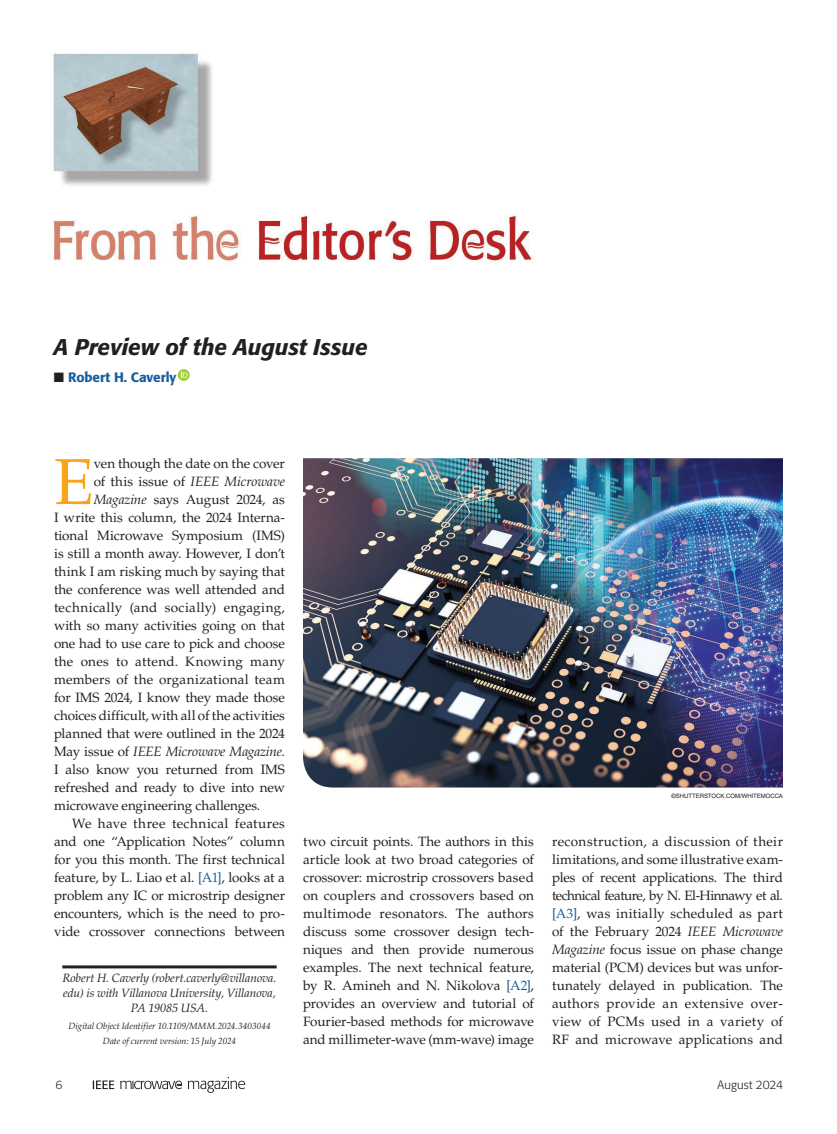
<style>
.page{position:relative;width:837px;height:1134px;background:#fff}
.page>*{position:absolute;margin:0;border:0;box-sizing:border-box;transform-origin:0 0}
.t1{font:64.95px "Palatino LT Std";color:#f9a51b}
.t2{font:italic 500 22.5px "Formata";letter-spacing:-.005em;color:#231f20}
.t3{font:13.5px/18px "Palatino LT Std";color:#231f20;text-align:justify}
.t4{font:13.5px "Palatino LT Std";letter-spacing:.025em;color:#231f20}
.t5{font:italic 13.5px "Palatino LT Std";letter-spacing:-.015em;color:#231f20}
.t6{font:13.5px "Palatino LT Std";letter-spacing:-.02em;color:#231f20}
.t7{font:13.5px "Palatino LT Std";letter-spacing:.03em;color:#231f20}
.t8{font:13.5px "Palatino LT Std";letter-spacing:.02em;color:#231f20}
.t9{font:500 13.5px "Formata";letter-spacing:-.005em;color:#175d9e}
.t10{font:italic 12px/15px "Palatino LT Std";letter-spacing:-.005em;color:#231f20;text-align:center}
.t11{font:300 12px "Formata";letter-spacing:.01em;color:#231f20}
.t12{font:italic 9px/15px "Palatino LT Std";color:#231f20;text-align:center}
.t13{font:6px "Helvetica LT Std";color:#231f20}
.s1{color:#231f20}
.s2{font-style:italic}
.s3{font-style:normal}
.s4{color:#175d9e}
</style>
<div class="page">
<svg style="left:120px;top:1081px;width:62px;height:8px"></svg>
<svg style="left:93px;top:1081px;width:21px;height:8px"></svg>
<svg style="left:188px;top:1077px;width:57px;height:16px"></svg>
<img style="left:53px;top:53px;width:482px;height:210px">
<div style="left:178px;top:369px;width:12px;height:12px;background:#a5ce3a;border-radius:50%"></div>
<svg style="left:181px;top:371px;width:7px;height:7px"></svg>
<img style="left:303px;top:458px;width:480px;height:330px">
<hr style="left:62px;top:965px;width:215px;height:3px;background:#231f20">
<p class="t2" style="left:54px;top:334px;width:315px">A Preview of the August Issue</p>
<p class="t9" style="left:54px;top:369px;width:124px"><span class="s1">■</span> Robert H. Caverly</p>
<p class="t1" style="left:54px;top:444px;width:41px">E</p>
<p class="t3" style="left:94px;top:455px;width:193px">ven though the date on the cover</p>
<p class="t3" style="left:94px;top:473px;width:193px">of this issue of <span class="s2">IEEE Microwave</span></p>
<p class="t3" style="left:94px;top:491px;width:193px"><span class="s2">Magazine</span> says August 2024, as</p>
<p class="t3" style="left:54px;top:509px;width:232px">I write this column, the 2024 Interna-</p>
<p class="t3" style="left:54px;top:527px;width:232px">tional Microwave Symposium (IMS)</p>
<p class="t3" style="left:54px;top:545px;width:233px">is still a month away. However, I don’t</p>
<p class="t3" style="left:54px;top:563px;width:232px">think I am risking much by saying that</p>
<p class="t3" style="left:54px;top:581px;width:233px">the conference was well attended and</p>
<p class="t4" style="left:54px;top:599px;width:233px">technically (and socially) engaging,</p>
<p class="t3" style="left:54px;top:617px;width:232px">with so many activities going on that</p>
<p class="t3" style="left:54px;top:635px;width:233px">one had to use care to pick and choose</p>
<p class="t8" style="left:54px;top:653px;width:233px">the ones to attend. Knowing many</p>
<p class="t3" style="left:54px;top:671px;width:233px">members of the organizational team</p>
<p class="t6" style="left:54px;top:689px;width:232px">for IMS 2024, I know they made those</p>
<p class="t3" style="left:54px;top:707px;width:233px">choices difficult, with all of the activities</p>
<p class="t3" style="left:54px;top:725px;width:233px">planned that were outlined in the 2024</p>
<p class="t5" style="left:54px;top:744px;width:232px"><span class="s3">May issue of</span> IEEE Microwave Magazine<span class="s3">.</span></p>
<p class="t3" style="left:54px;top:761px;width:232px">I also know you returned from IMS</p>
<p class="t3" style="left:54px;top:779px;width:232px">refreshed and ready to dive into new</p>
<p class="t3" style="left:54px;top:797px;width:208px">microwave engineering challenges.</p>
<p class="t7" style="left:72px;top:815px;width:214px">We have three technical features</p>
<p class="t3" style="left:54px;top:833px;width:233px">and one “Application Notes” column</p>
<p class="t3" style="left:54px;top:851px;width:232px">for you this month. The first technical</p>
<p class="t3" style="left:54px;top:869px;width:233px">feature, by L. Liao et al. <span class="s4">[A1]</span>, looks at a</p>
<p class="t3" style="left:54px;top:887px;width:232px">problem any IC or microstrip designer</p>
<p class="t3" style="left:54px;top:905px;width:232px">encounters, which is the need to pro-</p>
<p class="t3" style="left:54px;top:923px;width:233px">vide crossover connections between</p>
<p class="t10" style="left:62px;top:971px;width:216px">Robert H. Caverly (robert.caverly@villanova. edu) is with Villanova University, Villanova,<br>PA 19085 USA.</p>
<p class="t12" style="left:68px;top:1019px;width:204px">Digital Object Identifier 10.1109/MMM.2024.3403044<br>Date of current version: 15 July 2024</p>
<p class="t13" style="left:671px;top:792px;width:113px">©SHUTTERSTOCK.COM/WHITEMOCCA</p>
<p class="t3" style="left:303px;top:833px;width:233px">two circuit points. The authors in this article look at two broad categories of crossover: microstrip crossovers based on couplers and crossovers based on multimode resonators. The authors discuss some crossover design tech&shy;niques and then provide numerous examples. The next technical feature, by R. Amineh and N. Nikolova <span class="s4">[A2]</span>, provides an overview and tutorial of Fourier-based methods for microwave and millimeter-wave (mm-wave) image</p>
<p class="t3" style="left:552px;top:832px;width:233px">reconstruction, a discussion of their limitations, and some illustrative exam&shy;ples of recent applications. The third technical feature, by N. El-Hinnawy et al. <span class="s4">[A3]</span>, was initially scheduled as part of the February 2024 <span class="s2">IEEE Microwave Magazine</span> focus issue on phase change material (PCM) devices but was unfor&shy;tunately delayed in publication. The authors provide an extensive over&shy;view of PCMs used in a variety of RF and microwave applications and</p>
<p class="t11" style="left:56px;top:1078px;width:9px">6</p>
<p class="t11" style="left:718px;top:1078px;width:67px">August 2024</p>
</div>
